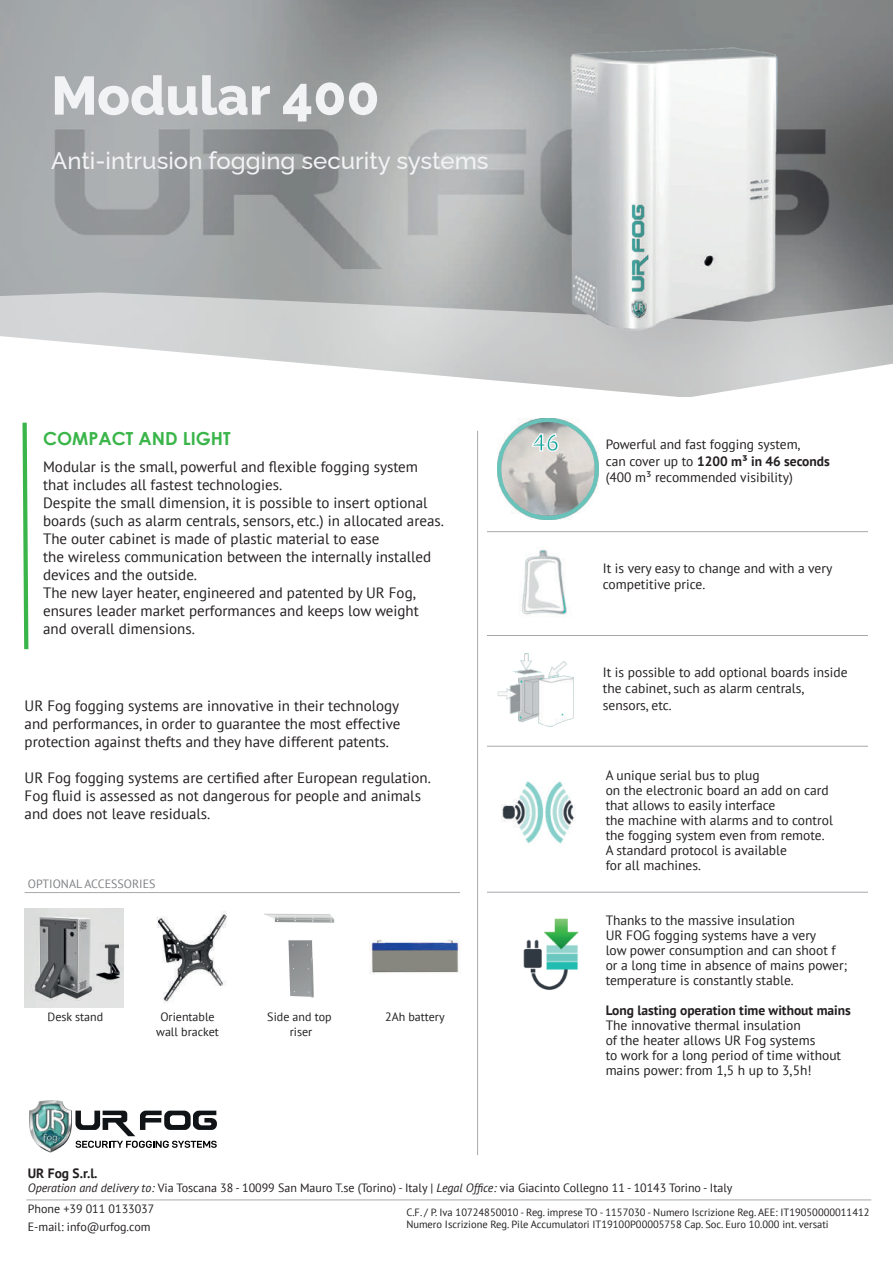
<style>
.page{position:relative;width:893px;height:1263px;background:#fff}
.page>*{position:absolute;margin:0;border:0;box-sizing:border-box;transform-origin:0 0}
.t1{font:800 54px "Raleway";color:#f2f3f4}
.t2{font:500 24px "Raleway";color:#f2f3f4}
.t3{font:700 24px "PT Sans";color:#12a79d}
.t4{font:700 18px "Century Gothic";color:#3ab54a}
.t5{font:15px/18px "PT Sans";color:#231f20}
.t6{font:13.5px/15px "PT Sans";color:#231f20}
.t7{font:700 13.5px "PT Sans";color:#231f20}
.t8{font:12px/14.4px "PT Sans";color:#231f20;text-align:center}
.t9{font:12px "PT Sans";color:#808285}
.t10{font:10.5px/12.6px "PT Sans";color:#231f20}
.s1{font-weight:700}
.s2{font-style:italic}
</style>
<div class="page">
<img style="left:0;top:0;width:893px;height:270px">
<svg style="left:0;top:270px;width:893px;height:66px;background:#b8bbbb"></svg>
<svg style="left:1px;top:336px;width:892px;height:61px"></svg>
<img style="left:556px;top:41px;width:234px;height:300px">
<img style="left:25px;top:909px;width:98px;height:98px">
<img style="left:157px;top:911px;width:70px;height:92px">
<img style="left:264px;top:913px;width:71px;height:85px">
<img style="left:369px;top:939px;width:90px;height:35px">
<hr style="left:25px;top:892px;width:435px;height:1px;background:#a8a9ad">
<svg style="left:75px;top:1110px;width:142px;height:38px"></svg>
<img style="left:29px;top:1100px;width:42px;height:52px">
<hr style="left:26px;top:1200px;width:845px;height:1px;background:#a8a9ad">
<svg style="left:22px;top:422px;width:7px;height:228px"></svg>
<img style="left:523px;top:918px;width:56px;height:72px">
<img style="left:502px;top:781px;width:73px;height:63px">
<hr style="left:477px;top:431px;width:1px;height:724px;background:#a8a9ad">
<hr style="left:487px;top:531px;width:381px;height:1px;background:#a8a9ad">
<hr style="left:487px;top:635px;width:381px;height:1px;background:#a8a9ad">
<hr style="left:487px;top:746px;width:381px;height:1px;background:#a8a9ad">
<hr style="left:487px;top:892px;width:381px;height:1px;background:#a8a9ad">
<img style="left:497px;top:419px;width:101px;height:100px">
<svg style="left:530px;top:432px;width:30px;height:21px"></svg>
<img style="left:520px;top:549px;width:47px;height:66px">
<img style="left:497px;top:653px;width:77px;height:74px">
<h1 class="t1" style="left:51px;top:52px;width:330px">Modular 400</h1>
<h2 class="t2" style="left:51px;top:141px;width:439px">Anti-intrusion fogging security systems</h2>
<p class="t4" style="left:43px;top:424px;width:189px">COMPACT AND LIGHT</p>
<p class="t5" style="left:43px;top:457px;width:402px">Modular is the small, powerful and flexible fogging system that includes all fastest technologies.<br>Despite the small dimension, it is possible to insert optional boards (such as alarm centrals, sensors, etc.) in allocated areas.<br>The outer cabinet is made of plastic material to ease<br>the wireless communication between the internally installed devices and the outside.<br>The new layer heater, engineered and patented by UR Fog, ensures leader market performances and keeps low weight and overall dimensions.</p>
<p class="t5" style="left:25px;top:696px;width:377px;text-align:justify">UR Fog fogging systems are innovative in their technology and performances, in order to guarantee the most effective protection against thefts and they have different patents.</p>
<p class="t5" style="left:25px;top:768px;width:408px">UR Fog fogging systems are certified after European regulation.<br>Fog fluid is assessed as not dangerous for people and animals and does not leave residuals.</p>
<p class="t9" style="left:28px;top:876px;width:129px">OPTIONAL ACCESSORIES</p>
<p class="t8" style="left:47px;top:1009px;width:57px">Desk stand</p>
<p class="t8" style="left:156px;top:1009px;width:64px">Orientable wall bracket</p>
<p class="t8" style="left:267px;top:1009px;width:66px">Side and top riser</p>
<p class="t8" style="left:385px;top:1009px;width:61px">2Ah battery</p>
<h2 class="t3" style="left:532px;top:427px;width:29px">46</h2>
<p class="t6" style="left:606px;top:436px;width:226px;line-height:16.5px">Powerful and fast fogging system,<br>can cover up to <span class="s1">1200 m³ in 46 seconds </span>(400 m³ recommended visibility)</p>
<p class="t6" style="left:603px;top:560px;width:231px;line-height:16.2px">It is very easy to change and with a very competitive price.</p>
<p class="t6" style="left:603px;top:664px;width:246px;line-height:16.2px">It is possible to add optional boards inside the cabinet, such as alarm centrals, sensors, etc.</p>
<p class="t6" style="left:606px;top:767px;width:229px">A unique serial bus to plug<br>on the electronic board an add on card that allows to easily interface<br>the machine with alarms and to control the fogging system even from remote.<br>A standard protocol is available<br>for all machines.</p>
<p class="t6" style="left:606px;top:913px;width:243px">Thanks to the massive insulation<br>UR FOG fogging systems have a very<br>low power consumption and can shoot f or a long time in absence of mains power; temperature is constantly stable.</p>
<p class="t7" style="left:606px;top:1001px;width:247px">Long lasting operation time without mains</p>
<p class="t6" style="left:606px;top:1018px;width:237px">The innovative thermal insulation<br>of the heater allows UR Fog systems<br>to work for a long period of time without mains power: from 1,5 h up to 3,5h!</p>
<p class="t7" style="left:28px;top:1164px;width:71px">UR Fog S.r.l.</p>
<p class="t8" style="left:28px;top:1177px;width:706px;line-height:21px;text-align:left"><span class="s2">Operation and delivery to:</span> Via Toscana 38 - 10099 San Mauro T.se (Torino) - Italy | <span class="s2">Legal Office:</span> via Giacinto Collegno 11 - 10143 Torino - Italy<br>Phone +39 011 0133037</p>
<p class="t8" style="left:28px;top:1219px;width:124px">E-mail: info@urfog.com</p>
<p class="t10" style="left:406px;top:1205px;width:465px">C.F. / P. Iva 10724850010 - Reg. imprese TO - 1157030 - Numero Iscrizione Reg. AEE: IT19050000011412<br>Numero Iscrizione Reg. Pile Accumulatori IT19100P00005758 Cap. Soc. Euro 10.000 int. versati</p>
</div>
